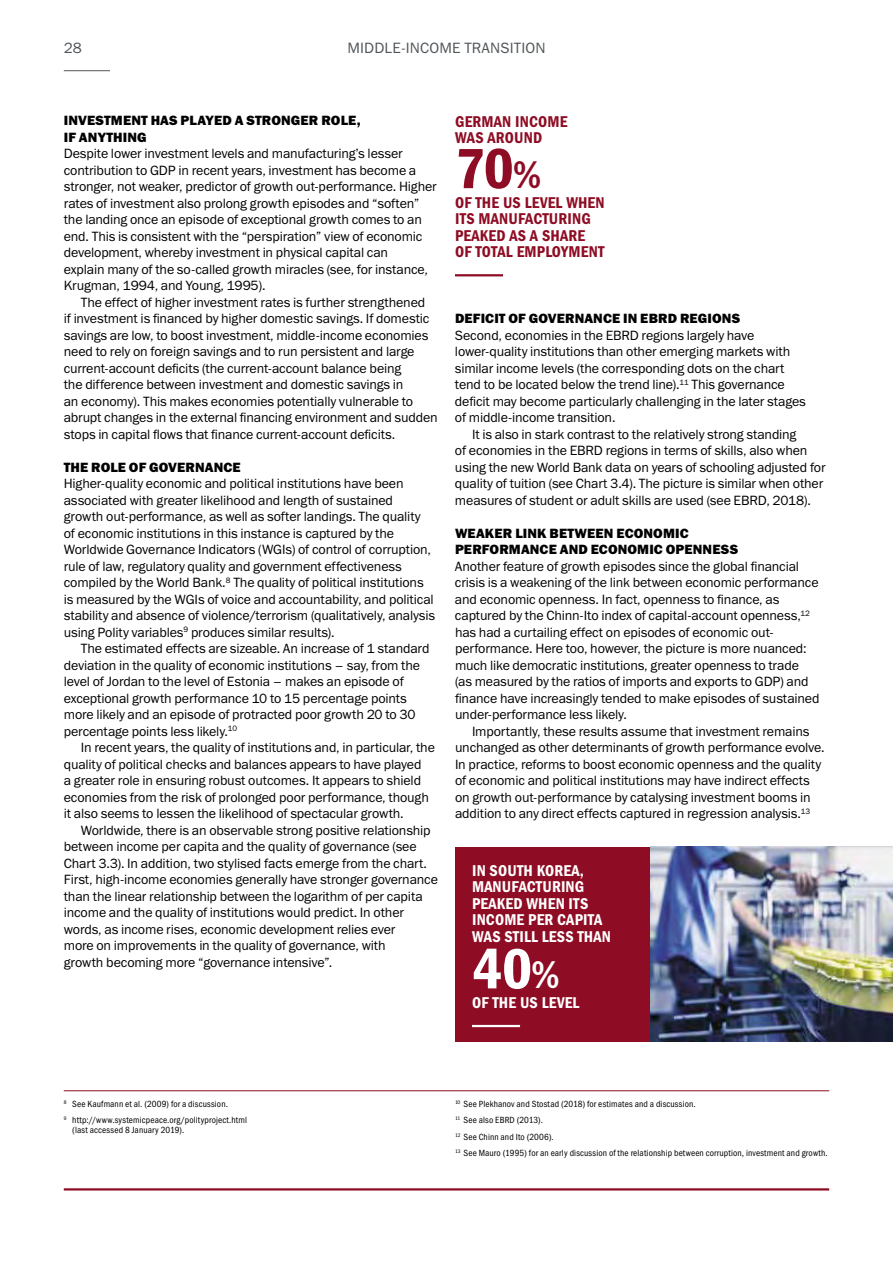
<style>
.page{position:relative;width:893px;height:1263px;background:#fff}
.page>*{position:absolute;margin:0;border:0;box-sizing:border-box;transform-origin:0 0}
.t1{font:57px "Franklin Gothic Demi Cond ITC";color:#fff}
.t2{font:57px "Franklin Gothic Demi Cond ITC";color:#8e0d24}
.t3{font:15.75px/16.5px "Franklin Gothic Demi Cond ITC";letter-spacing:.01em;color:#8e0d24}
.t4{font:15.75px/16.5px "Franklin Gothic Demi Cond ITC";letter-spacing:.01em;color:#fff}
.t5{font:15px "Franklin Gothic Book ITC";letter-spacing:.01em;color:#505559}
.t6{font:13.5px/16.5px "Franklin Gothic Book ITC";letter-spacing:-.01em;color:#000}
.t7{font:13.5px/16.5px "Franklin Gothic Heavy ITC";letter-spacing:.01em;color:#000}
.t8{font:9px/16.5px "Franklin Gothic Book Cond ITC";letter-spacing:.015em;color:#000}
.s1{font-family:"Franklin Gothic Demi ITC";font-size:39px}
</style>
<div class="page">
<div style="left:455px;top:847px;width:438px;height:195px;background:#8e0d24"></div>
<hr style="left:64px;top:70px;width:46px;height:1px;background:#505559">
<hr style="left:64px;top:1188px;width:765px;height:2px;background:#8e0d24">
<hr style="left:64px;top:1090px;width:765px;height:1px;background:#8e0d24">
<hr style="left:472px;top:1025px;width:48px;height:2px;background:#fff">
<img style="left:651px;top:847px;width:242px;height:195px">
<hr style="left:455px;top:274px;width:48px;height:2px;background:#8e0d24">
<p class="t5" style="left:64px;top:38px;width:19px">28</p>
<p class="t5" style="left:347px;top:38px;width:200px">MIDDLE-INCOME TRANSITION</p>
<p class="t7" style="left:64px;top:113px;width:298px">INVESTMENT HAS PLAYED A STRONGER ROLE,<br>IF ANYTHING</p>
<p class="t6" style="left:64px;top:145px;width:374px">Despite lower investment levels and manufacturing’s lesser contribution to GDP in recent years, investment has become a stronger, not weaker, predictor of growth out-performance. Higher rates of investment also prolong growth episodes and “soften” the landing once an episode of exceptional growth comes to an end. This is consistent with the “perspiration” view of economic development, whereby investment in physical capital can<br>explain many of the so-called growth miracles (see, for instance, Krugman, 1994, and Young, 1995).</p>
<p class="t6" style="left:64px;top:293px;width:375px;text-indent:17px">The effect of higher investment rates is further strengthened<br>if investment is financed by higher domestic savings. If domestic savings are low, to boost investment, middle-income economies need to rely on foreign savings and to run persistent and large current-account deficits (the current-account balance being<br>the difference between investment and domestic savings in<br>an economy). This makes economies potentially vulnerable to abrupt changes in the external financing environment and sudden stops in capital flows that finance current-account deficits.</p>
<p class="t7" style="left:64px;top:459px;width:178px">THE ROLE OF GOVERNANCE</p>
<p class="t6" style="left:64px;top:475px;width:373px">Higher-quality economic and political institutions have been associated with greater likelihood and length of sustained growth out-performance, as well as softer landings. The quality of economic institutions in this instance is captured by the Worldwide Governance Indicators (WGIs) of control of corruption, rule of law, regulatory quality and government effectiveness compiled by the World Bank.<sup>8</sup> The quality of political institutions is measured by the WGIs of voice and accountability, and political stability and absence of violence/terrorism (qualitatively, analysis using Polity variables<sup>9</sup> produces similar results).</p>
<p class="t6" style="left:64px;top:640px;width:367px;text-indent:17px">The estimated effects are sizeable. An increase of 1 standard deviation in the quality of economic institutions – say, from the level of Jordan to the level of Estonia – makes an episode of exceptional growth performance 10 to 15 percentage points more likely and an episode of protracted poor growth 20 to 30 percentage points less likely.<sup>10</sup></p>
<p class="t6" style="left:64px;top:739px;width:373px;text-indent:17px">In recent years, the quality of institutions and, in particular, the quality of political checks and balances appears to have played<br>a greater role in ensuring robust outcomes. It appears to shield economies from the risk of prolonged poor performance, though it also seems to lessen the likelihood of spectacular growth.</p>
<p class="t6" style="left:64px;top:821px;width:376px;text-indent:17px">Worldwide, there is an observable strong positive relationship between income per capita and the quality of governance (see Chart 3.3). In addition, two stylised facts emerge from the chart.<br>First, high-income economies generally have stronger governance than the linear relationship between the logarithm of per capita income and the quality of institutions would predict. In other words, as income rises, economic development relies ever<br>more on improvements in the quality of governance, with<br>growth becoming more “governance intensive”.</p>
<p class="t3" style="left:455px;top:113px;width:114px">GERMAN INCOME<br>WAS AROUND</p>
<h1 class="t2" style="left:455px;top:135px;width:87px">70<span class="s1">%</span></h1>
<p class="t3" style="left:455px;top:194px;width:151px">OF THE US LEVEL WHEN<br>ITS MANUFACTURING<br>PEAKED AS A SHARE<br>OF TOTAL EMPLOYMENT</p>
<p class="t7" style="left:455px;top:311px;width:287px">DEFICIT OF GOVERNANCE IN EBRD REGIONS</p>
<p class="t6" style="left:455px;top:326px;width:352px">Second, economies in the EBRD regions largely have lower-quality institutions than other emerging markets with similar income levels (the corresponding dots on the chart tend to be located below the trend line).<sup>11</sup> This governance deficit may become particularly challenging in the later stages of middle-income transition.</p>
<p class="t6" style="left:455px;top:425px;width:372px;text-indent:17px">It is also in stark contrast to the relatively strong standing<br>of economies in the EBRD regions in terms of skills, also when using the new World Bank data on years of schooling adjusted for quality of tuition (see Chart 3.4). The picture is similar when other measures of student or adult skills are used (see EBRD, 2018).</p>
<p class="t7" style="left:455px;top:525px;width:285px">WEAKER LINK BETWEEN ECONOMIC<br>PERFORMANCE AND ECONOMIC OPENNESS</p>
<p class="t6" style="left:455px;top:557px;width:366px">Another feature of growth episodes since the global financial crisis is a weakening of the link between economic performance and economic openness. In fact, openness to finance, as captured by the Chinn-Ito index of capital-account openness,<sup>12 </sup>has had a curtailing effect on episodes of economic out&shy;performance. Here too, however, the picture is more nuanced: much like democratic institutions, greater openness to trade<br>(as measured by the ratios of imports and exports to GDP) and finance have increasingly tended to make episodes of sustained under-performance less likely.</p>
<p class="t6" style="left:455px;top:722px;width:371px;text-indent:17px">Importantly, these results assume that investment remains unchanged as other determinants of growth performance evolve.<br>In practice, reforms to boost economic openness and the quality of economic and political institutions may have indirect effects on growth out-performance by catalysing investment booms in addition to any direct effects captured in regression analysis.<sup>13</sup></p>
<p class="t4" style="left:472px;top:862px;width:140px">IN SOUTH KOREA,<br>MANUFACTURING<br>PEAKED WHEN ITS<br>INCOME PER CAPITA<br>WAS STILL LESS THAN</p>
<h1 class="t1" style="left:472px;top:935px;width:89px">40<span class="s1">%</span></h1>
<p class="t4" style="left:472px;top:994px;width:109px">OF THE US LEVEL</p>
<p class="t8" style="left:64px;top:1096px;width:185px;line-height:16px"><sup>8</sup> See Kaufmann et al. (2009) for a discussion.<br><sup>9</sup> http://www.systemicpeace.org/polityproject.html</p>
<p class="t8" style="left:72px;top:1122px;width:113px">(last accessed 8 January 2019).</p>
<p class="t8" style="left:455px;top:1096px;width:374px"><sup>10</sup> See Plekhanov and Stostad (2018) for estimates and a discussion.<br><sup>11</sup> See also EBRD (2013).<br><sup>12</sup> See Chinn and Ito (2006).<br><sup>13</sup> See Mauro (1995) for an early discussion of the relationship between corruption, investment and growth.</p>
</div>
